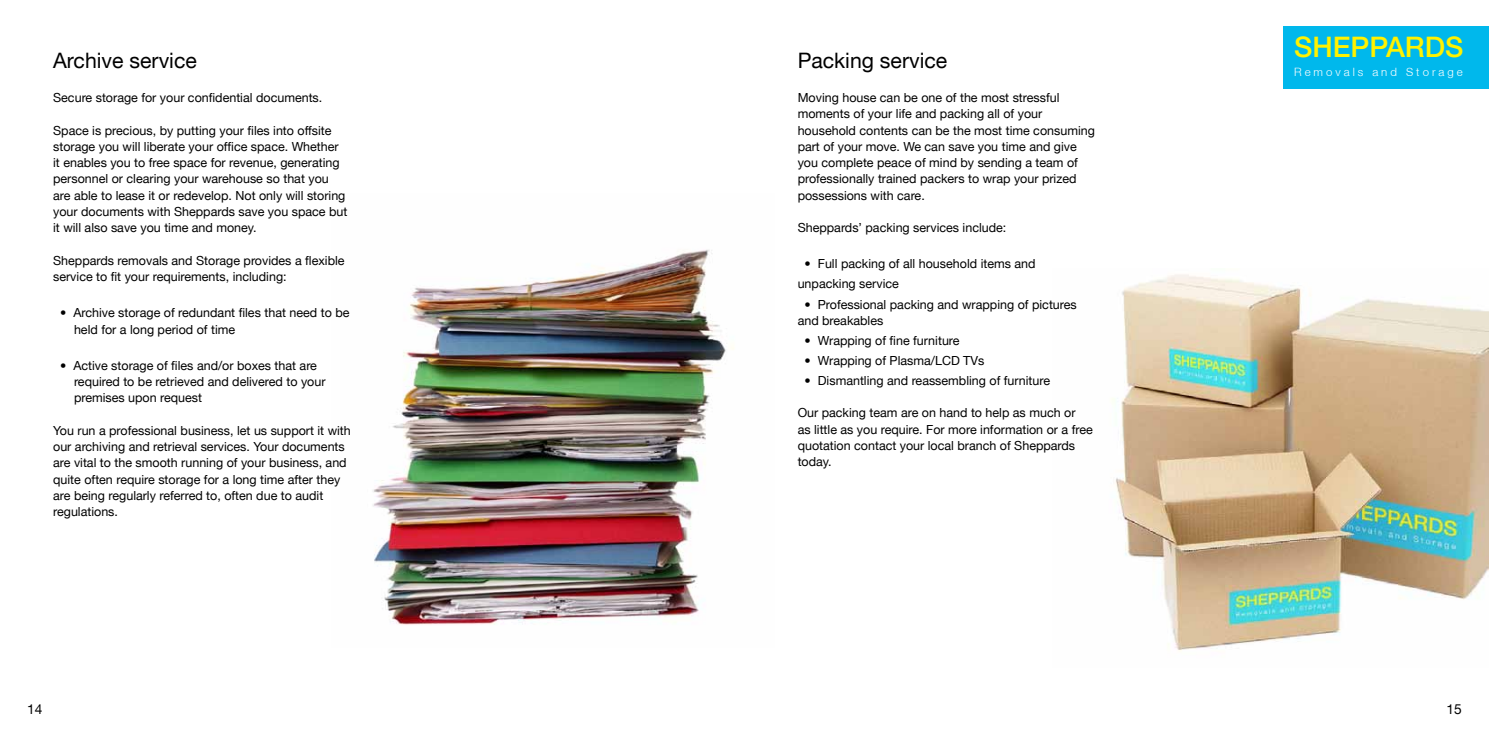
<style>
.page{position:relative;width:1489px;height:745px;background:#fff}
.page>*{position:absolute;margin:0;border:0;box-sizing:border-box;transform-origin:0 0}
.t1{font:500 28.25px "Helvetica Neue LT";color:#fff200}
.t2{font:21.25px "Helvetica Neue LT";color:#000}
.t3{font:13.75px "Helvetica Neue LT";color:#000}
.t4{font:12.5px/16.2px "Helvetica Neue LT";color:#000}
.t5{font:300 11.38px "Helvetica Neue LT";letter-spacing:.26em;color:#fff}
</style>
<div class="page">
<img style="left:1112px;top:274px;width:376px;height:377px">
<img style="left:373px;top:250px;width:361px;height:375px">
<div style="left:1283px;top:26px;width:205px;height:63px;background:#00b8ec"></div>
<h2 class="t2" style="left:53px;top:48px;width:145px">Archive service</h2>
<h2 class="t2" style="left:797px;top:48px;width:151px">Packing service</h2>
<p class="t4" style="left:53px;top:89px;width:271px">Secure storage for your confidential documents.</p>
<p class="t4" style="left:53px;top:122px;width:296px">Space is precious, by putting your files into offsite storage you will liberate your office space. Whether it enables you to free space for revenue, generating personnel or clearing your warehouse so that you are able to lease it or redevelop. Not only will storing your documents with Sheppards save you space but it will also save you time and money.</p>
<p class="t4" style="left:53px;top:252px;width:293px">Sheppards removals and Storage provides a flexible service to fit your requirements, including:</p>
<p class="t4" style="left:74px;top:304px;width:277px;text-indent:-14px">• Archive storage of redundant files that need to be held for a long period of time</p>
<p class="t4" style="left:74px;top:357px;width:253px;text-indent:-14px">• Active storage of files and/or boxes that are required to be retrieved and delivered to your premises upon request</p>
<p class="t4" style="left:53px;top:422px;width:299px">You run a professional business, let us support it with our archiving and retrieval services. Your documents are vital to the smooth running of your business, and quite often require storage for a long time after they are being regularly referred to, often due to audit regulations.</p>
<p class="t4" style="left:797px;top:89px;width:299px">Moving house can be one of the most stressful moments of your life and packing all of your household contents can be the most time consuming part of your move. We can save you time and give you complete peace of mind by sending a team of professionally trained packers to wrap your prized possessions with care.</p>
<p class="t4" style="left:797px;top:219px;width:210px">Sheppards’ packing services include:</p>
<p class="t4" style="left:797px;top:254px;width:239px;line-height:20px;text-indent:7px">• Full packing of all household items and unpacking service</p>
<p class="t4" style="left:797px;top:295px;width:280px;text-indent:7px">• Professional packing and wrapping of pictures and breakables</p>
<p class="t4" style="left:804px;top:332px;width:156px">• Wrapping of fine furniture</p>
<p class="t4" style="left:804px;top:352px;width:181px">• Wrapping of Plasma/LCD TVs</p>
<p class="t4" style="left:804px;top:372px;width:247px">• Dismantling and reassembling of furniture</p>
<p class="t4" style="left:797px;top:404px;width:296px">Our packing team are on hand to help as much or<br>as little as you require. For more information or a free quotation contact your local branch of Sheppards today.</p>
<h1 class="t1" style="left:1293px;top:30px;width:167px">SHEPPARDS</h1>
<p class="t5" style="left:1293px;top:64px;width:170px">Removals and Storage</p>
<p class="t3" style="left:27px;top:700px;width:17px">14</p>
<p class="t3" style="left:1446px;top:700px;width:17px">15</p>
</div>
